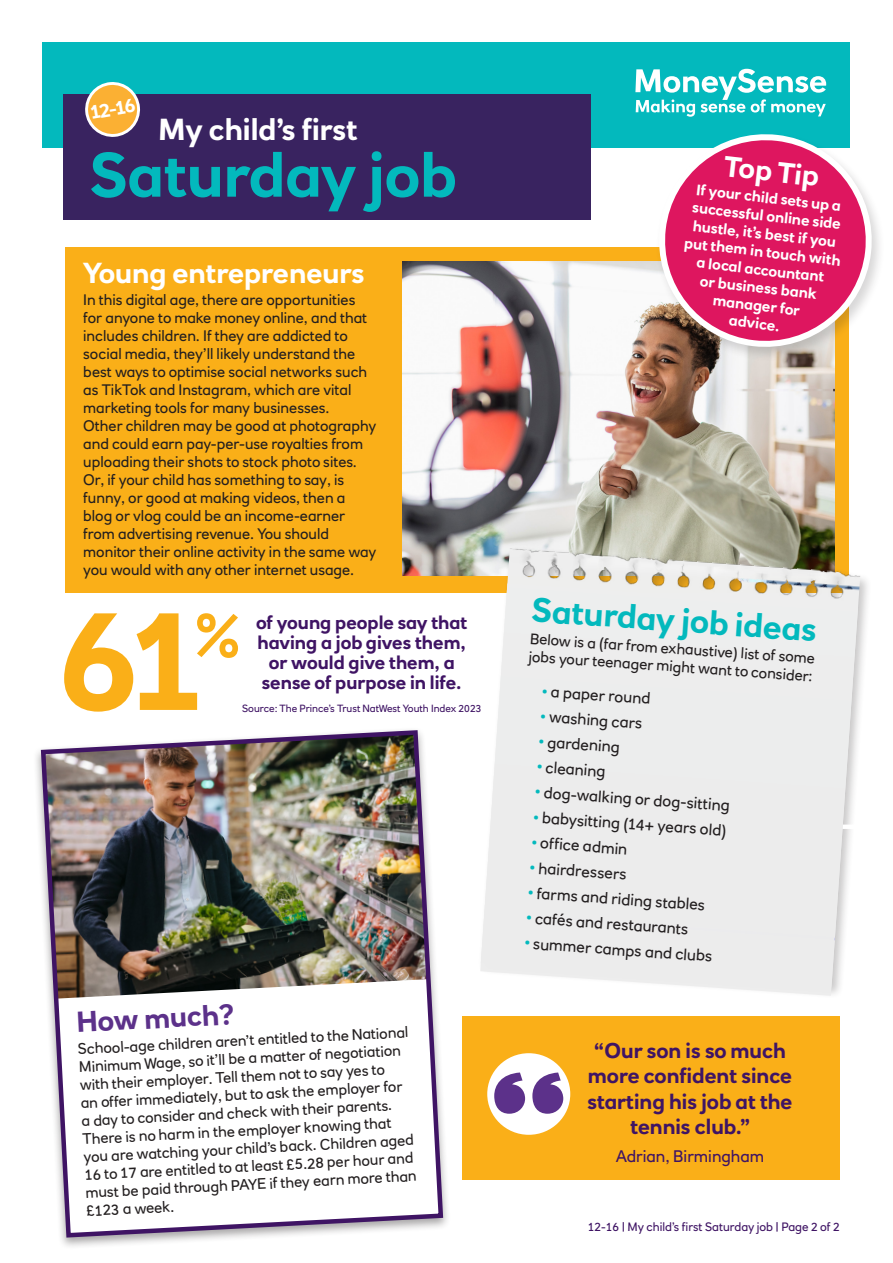
<style>
.page{position:relative;width:893px;height:1263px;background:#fff}
.page>*{position:absolute;margin:0;border:0;box-sizing:border-box;transform-origin:0 0}
.t1{font:700 142.8px "RN House Sans";color:#faaf18}
.t2{font:700 61.35px "RN House Sans";color:#03b9bd}
.t3{font:700 60.75px "RN House Sans";color:#faaf18}
.t4{font:700 33px "RN House Sans";color:#03b9bd}
.t5{font:700 30px "RN House Sans";color:#fff}
.t6{font:700 28.5px "RN House Sans";color:#fff}
.t7{font:700 28.5px "RN House Sans";color:#5c318a}
.t8{font:700 21px/25.2px "RN House Sans";color:#3f1464;text-align:center}
.t9{font:700 19.5px "RN House Sans";color:#fff}
.t10{font:700 18.6px/20.2px "RN House Sans";color:#3f1464;text-align:center}
.t11{font:16.5px "RN House Sans";color:#3f1464}
.t12{font:15.75px "RN House Sans";color:#231f20}
.t13{font:15px/18px "RN House Sans";color:#231f20}
.t14{font:700 15px/18px "RN House Sans";color:#fff;text-align:center}
.t15{font:12px "RN House Sans";color:#3f1464}
.t16{font:10.35px "RN House Sans";color:#3f1464}
.s1{color:#03b9bd}
.s2{font-weight:700}
</style>
<div class="page">
<div style="left:65px;top:247px;width:784px;height:345px;background:#faaf18"></div>
<div style="left:33px;top:727px;width:418px;height:522px;background:#231f20;opacity:.4"></div>
<img style="left:39px;top:728px;width:406px;height:512px">
<img style="left:403px;top:261px;width:431px;height:315px">
<div style="left:43px;top:43px;width:807px;height:105px;background:#03b9bd"></div>
<svg style="left:635px;top:69px;width:191px;height:48px"></svg>
<div style="left:64px;top:95px;width:527px;height:125px;background:#392360"></div>
<svg style="left:85px;top:82px;width:55px;height:55px"></svg>
<div style="left:655px;top:132px;width:231px;height:231px;background:#231f20;opacity:.18"></div>
<svg style="left:650px;top:132px;width:231px;height:218px"></svg>
<div style="left:463px;top:1017px;width:377px;height:163px;background:#faaf18"></div>
<div style="left:487px;top:1053px;width:83px;height:82px;background:#fff;border-radius:50%"></div>
<svg style="left:494px;top:1072px;width:31px;height:42px"></svg>
<svg style="left:532px;top:1072px;width:31px;height:42px"></svg>
<div style="left:477px;top:545px;width:395px;height:454px;background:#231f20;opacity:.25"></div>
<img style="left:481px;top:548px;width:379px;height:439px">
<img style="left:480px;top:583px;width:378px;height:413px">
<p class="t9" style="left:88px;top:101px;width:47px;rotate:-10deg">12-16</p>
<p class="t2" style="left:90px;top:137px;width:369px">Saturday job</p>
<p class="t6" style="left:727px;top:148px;width:97px;rotate:7deg">Top Tip</p>
<p class="t5" style="left:158px;top:111px;width:201px">My child’s first</p>
<p class="t14" style="left:691px;top:180px;width:159px;rotate:6deg">If your child sets up a successful online side hustle, it’s best if you put them in touch with a local accountant<br>or business bank manager for<br>advice.</p>
<p class="t6" style="left:83px;top:255px;width:283px">Young entrepreneurs</p>
<p class="t13" style="left:83px;top:291px;width:295px">In this digital age, there are opportunities for anyone to make money online, and that includes children. If they are addicted to social media, they’ll likely understand the best ways to optimise social networks such as TikTok and Instagram, which are vital marketing tools for many businesses.<br>Other children may be good at photography and could earn pay-per-use royalties from uploading their shots to stock photo sites.<br>Or, if your child has something to say, is funny, or good at making videos, then a blog or vlog could be an income-earner from advertising revenue. You should monitor their online activity in the same way you would with any other internet usage.</p>
<p class="t1" style="left:60px;top:571px;width:148px">61</p>
<p class="t3" style="left:195px;top:598px;width:47px">%</p>
<p class="t10" style="left:256px;top:612px;width:213px">of young people say that having a job gives them, or would give them, a sense of purpose in life.</p>
<p class="t16" style="left:242px;top:702px;width:241px">Source: The Prince’s Trust NatWest Youth Index 2023</p>
<p class="t7" style="left:76px;top:1004px;width:160px;rotate:-3deg">How much?</p>
<p class="t13" style="left:77px;top:1040px;width:333px;rotate:-3deg">School-age children aren’t entitled to the National Minimum Wage, so it’ll be a matter of negotiation with their employer. Tell them not to say yes to<br>an offer immediately, but to ask the employer for a day to consider and check with their parents.<br>There is no harm in the employer knowing that you are watching your child’s back. Children aged 16 to 17 are entitled to at least £5.28 per hour and must be paid through PAYE if they earn more than £123 a week.</p>
<p class="t4" style="left:533px;top:589px;width:287px;rotate:4deg">Saturday job ideas</p>
<p class="t13" style="left:531px;top:629px;width:287px;rotate:4deg">Below is a (far from exhaustive) list of some jobs your teenager might want to consider:</p>
<p class="t12" style="left:543px;top:681px;width:110px;rotate:4deg"><span class="s1">•</span> a paper round</p>
<p class="t12" style="left:541px;top:706px;width:104px;rotate:4deg"><span class="s1">•</span> washing cars</p>
<p class="t12" style="left:539px;top:732px;width:83px;rotate:4deg"><span class="s1">•</span> gardening</p>
<p class="t12" style="left:538px;top:757px;width:70px;rotate:4deg"><span class="s1">•</span> cleaning</p>
<p class="t12" style="left:536px;top:782px;width:197px;rotate:4deg"><span class="s1">•</span> dog-walking or dog-sitting</p>
<p class="t12" style="left:534px;top:807px;width:195px;rotate:4deg"><span class="s1">•</span> babysitting (14+ years old)</p>
<p class="t12" style="left:532px;top:832px;width:97px;rotate:4deg"><span class="s1">•</span> offi ce admin</p>
<p class="t12" style="left:531px;top:858px;width:98px;rotate:4deg"><span class="s1">•</span> hairdressers</p>
<p class="t12" style="left:529px;top:883px;width:179px;rotate:4deg"><span class="s1">•</span> farms and riding stables</p>
<p class="t12" style="left:527px;top:908px;width:164px;rotate:4deg"><span class="s1">•</span> cafés and restaurants</p>
<p class="t12" style="left:525px;top:933px;width:189px;rotate:4deg"><span class="s1">•</span> summer camps and clubs</p>
<p class="t8" style="left:587px;top:1038px;width:207px">“Our son is so much more confident since starting his job at the tennis club.”</p>
<p class="t11" style="left:616px;top:1146px;width:150px">Adrian, Birmingham</p>
<p class="t15" style="left:588px;top:1219px;width:253px">12-16 <span class="s2">|</span> My child’s first Saturday job <span class="s2">|</span> Page 2 of 2</p>
</div>
